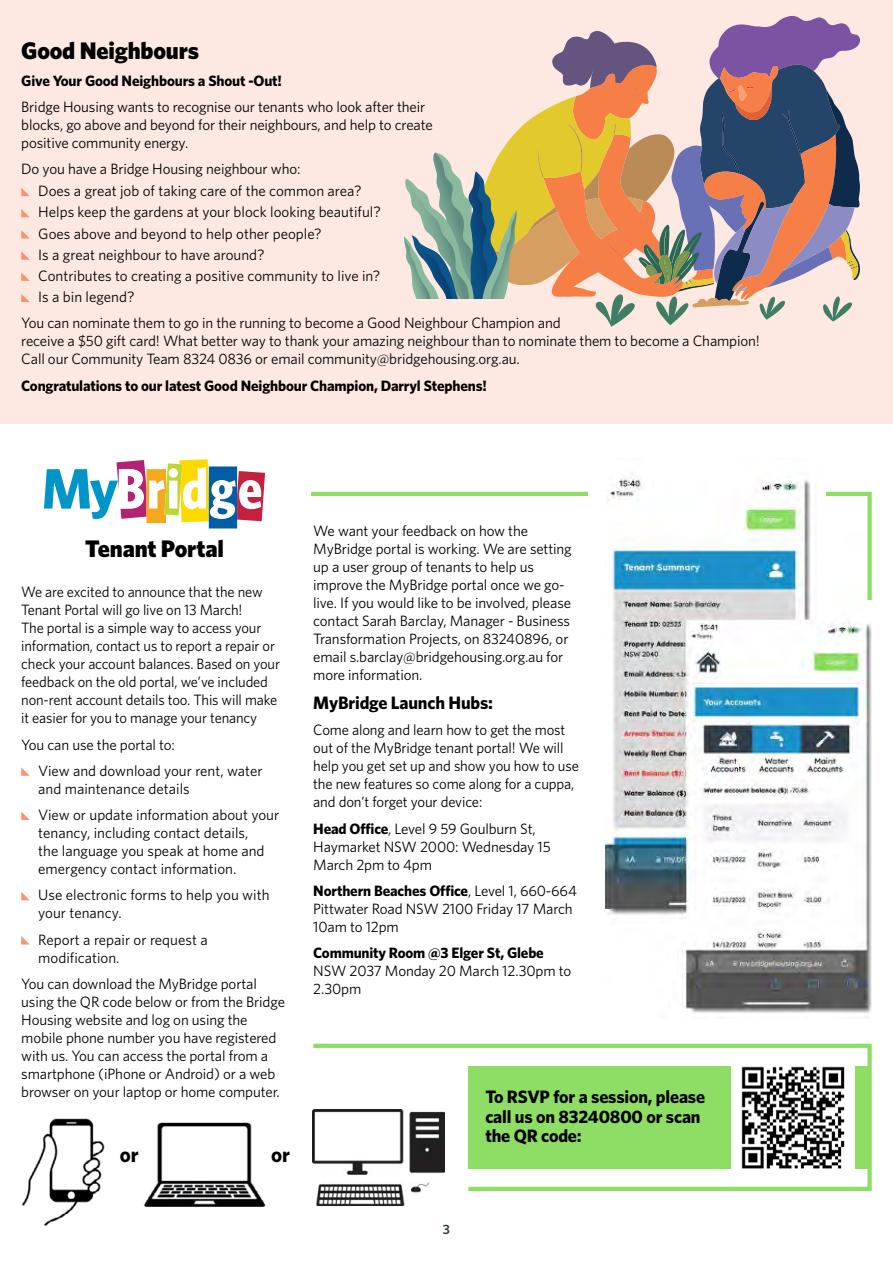
<style>
.page{position:relative;width:893px;height:1263px;background:#fff}
.page>*{position:absolute;margin:0;border:0;box-sizing:border-box;transform-origin:0 0}
.t1{font:900 24px "Whitney";letter-spacing:-.005em;color:#000}
.t2{font:700 21px "Whitney";color:#000}
.t3{font:700 18px/19.5px "Whitney";letter-spacing:-.01em;color:#000}
.t4{font:15px/18px "Whitney";letter-spacing:-.01em;color:#000}
.t5{font:700 15px "Whitney";letter-spacing:-.01em;color:#000}
.t6{font:600 13.5px "Whitney";color:#303e49}
.s1{font-weight:700}
</style>
<div class="page">
<div style="left:0;top:0;width:893px;height:423px;background:#fee9e2"></div>
<svg style="left:21px;top:767px;width:9px;height:9px"></svg>
<svg style="left:21px;top:811px;width:9px;height:9px"></svg>
<svg style="left:21px;top:892px;width:9px;height:8px"></svg>
<svg style="left:21px;top:936px;width:8px;height:8px"></svg>
<svg style="left:21px;top:188px;width:9px;height:8px"></svg>
<svg style="left:21px;top:209px;width:9px;height:8px"></svg>
<svg style="left:21px;top:230px;width:9px;height:9px"></svg>
<svg style="left:21px;top:251px;width:9px;height:9px"></svg>
<svg style="left:21px;top:272px;width:9px;height:9px"></svg>
<svg style="left:21px;top:294px;width:9px;height:8px"></svg>
<svg style="left:44px;top:459px;width:221px;height:69px"></svg>
<img style="left:144px;top:1122px;width:122px;height:85px">
<img style="left:315px;top:1193px;width:90px;height:12px">
<img style="left:22px;top:1118px;width:83px;height:108px">
<svg style="left:404px;top:16px;width:456px;height:311px"></svg>
<img style="left:605px;top:473px;width:267px;height:540px">
<svg style="left:312px;top:1043px;width:560px;height:150px"></svg>
<svg style="left:822px;top:490px;width:50px;height:114px"></svg>
<hr style="left:311px;top:492px;width:277px;height:4px;background:#8edd65">
<h1 class="t1" style="left:21px;top:36px;width:179px">Good Neighbours</h1>
<p class="t5" style="left:21px;top:71px;width:262px">Give Your Good Neighbours a Shout -Out!</p>
<p class="t4" style="left:21px;top:97px;width:413px">Bridge Housing wants to recognise our tenants who look after their blocks, go above and beyond for their neighbours, and help to create positive community energy.</p>
<p class="t4" style="left:38px;top:158px;width:344px;line-height:21.3px;text-indent:-17px">Do you have a Bridge Housing neighbour who:<br>Does a great job of taking care of the common area?<br>Helps keep the gardens at your block looking beautiful?<br>Goes above and beyond to help other people?<br>Is a great neighbour to have around?<br>Contributes to creating a positive community to live in?<br>Is a bin legend?</p>
<p class="t4" style="left:21px;top:314px;width:740px">You can nominate them to go in the running to become a Good Neighbour Champion and<br>receive a $50 gift card! What better way to thank your amazing neighbour than to nominate them to become a Champion!<br>Call our Community Team 8324 0836 or email community@bridgehousing.org.au.</p>
<p class="t5" style="left:21px;top:376px;width:467px">Congratulations to our latest Good Neighbour Champion, Darryl Stephens!</p>
<h1 class="t1" style="left:85px;top:534px;width:140px">Tenant Portal</h1>
<p class="t4" style="left:21px;top:583px;width:260px">We are excited to announce that the new Tenant Portal will go live on 13 March!<br>The portal is a simple way to access your information, contact us to report a repair or check your account balances. Based on your feedback on the old portal, we’ve included non-rent account details too. This will make it easier for you to manage your tenancy</p>
<p class="t4" style="left:38px;top:731px;width:226px;line-height:26.2px;text-indent:-17px">You can use the portal to:<br>View and download your rent, water</p>
<p class="t4" style="left:38px;top:775px;width:242px;line-height:26.2px">and maintenance details<br>View or update information about your</p>
<p class="t4" style="left:38px;top:823px;width:228px">tenancy, including contact details, the language you speak at home and emergency contact information.</p>
<p class="t4" style="left:38px;top:886px;width:233px">Use electronic forms to help you with your tenancy.</p>
<p class="t4" style="left:38px;top:930px;width:171px">Report a repair or request a modification.</p>
<p class="t4" style="left:21px;top:974px;width:265px">You can download the MyBridge portal using the QR code below or from the Bridge Housing website and log on using the mobile phone number you have registered with us. You can access the portal from a smartphone (iPhone or Android) or a web browser on your laptop or home computer.</p>
<h2 class="t2" style="left:120px;top:1142px;width:20px">or</h2>
<h2 class="t2" style="left:271px;top:1142px;width:20px">or</h2>
<p class="t4" style="left:313px;top:521px;width:260px">We want your feedback on how the MyBridge portal is working. We are setting up a user group of tenants to help us improve the MyBridge portal once we go&shy;live. If you would like to be involved, please contact Sarah Barclay, Manager - Business Transformation Projects, on 83240896, or email s.barclay@bridgehousing.org.au for more information.</p>
<p class="t3" style="left:313px;top:693px;width:181px">MyBridge Launch Hubs:</p>
<p class="t4" style="left:313px;top:721px;width:267px">Come along and learn how to get the most out of the MyBridge tenant portal! We will help you get set up and show you how to use the new features so come along for a cuppa, and don’t forget your device:</p>
<p class="t4" style="left:313px;top:819px;width:239px"><span class="s1">Head Office</span>, Level 9 59 Goulburn St,<br>Haymarket NSW 2000: Wednesday 15<br>March 2pm to 4pm</p>
<p class="t4" style="left:313px;top:881px;width:265px"><span class="s1">Northern Beaches Office</span>, Level 1, 660-664<br>Pittwater Road NSW 2100 Friday 17 March<br>10am to 12pm</p>
<p class="t5" style="left:313px;top:944px;width:232px">Community Room @3 Elger St, Glebe</p>
<p class="t4" style="left:313px;top:962px;width:260px">NSW 2037 Monday 20 March 12.30pm to<br>2.30pm</p>
<p class="t3" style="left:485px;top:1087px;width:221px">To RSVP for a session, please call us on 83240800 or scan the QR code:</p>
<p class="t6" style="left:443px;top:1221px;width:9px">3</p>
</div>
